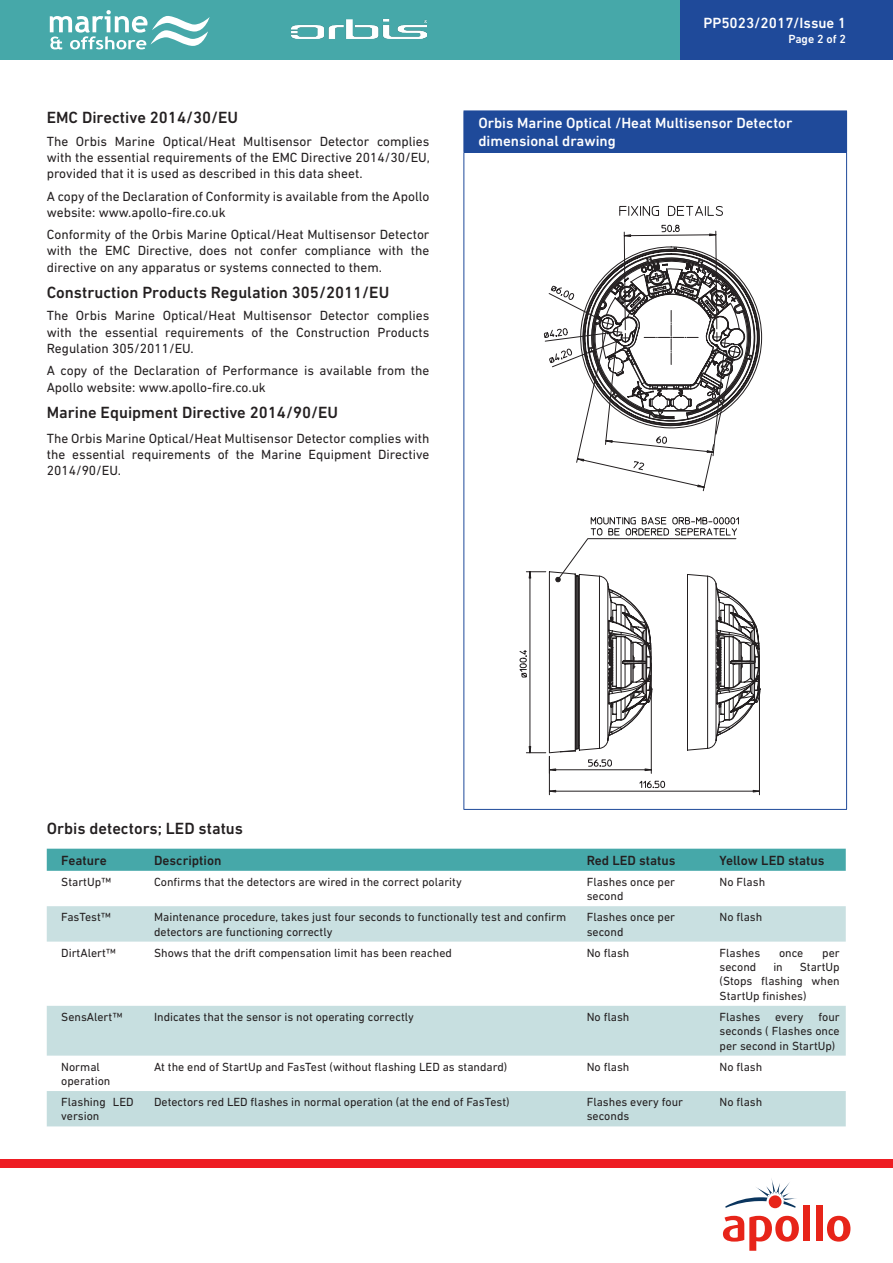
<style>
.page{position:relative;width:893px;height:1263px;background:#fff}
.page>*{position:absolute;margin:0;border:0;box-sizing:border-box;transform-origin:0 0}
.body_title{font:500 16.5px "DIN Next LT Pro";color:#231f20}
.titlebox_title{font:500 16.5px "DIN Next LT Pro";color:#231f20}
.titlebox_title-2{font:500 15px/18px "DIN Next LT Pro";color:#fff}
.ppnumber{font:500 15px "DIN Next LT Pro";color:#fff}
.body_text{font:13.5px/16.2px "DIN Next LT Pro";color:#231f20;text-align:justify}
.titlebox_title-3{font:500 13.5px "DIN Next LT Pro";color:#231f20}
.titlebox_title-4{font:12px/14.4px "DIN Next LT Pro";color:#231f20}
.ppnumber-2{font:500 12px "DIN Next LT Pro";color:#fff}
</style>
<div class="page">
<div style="left:0;top:0;width:893px;height:60px;background:#46a8a9"></div>
<svg style="left:723px;top:1216px;width:76px;height:35px"></svg>
<div style="left:803px;top:1205px;width:7px;height:36px;background:#e72419"></div>
<div style="left:816px;top:1205px;width:7px;height:36px;background:#e72419"></div>
<svg style="left:827px;top:1216px;width:23px;height:25px"></svg>
<svg style="left:725px;top:1178px;width:72px;height:30px"></svg>
<div style="left:0;top:1159px;width:893px;height:8px;background:#ee1d23"></div>
<img style="left:291px;top:19px;width:135px;height:19px">
<svg style="left:50px;top:10px;width:160px;height:39px"></svg>
<div style="left:681px;top:0;width:212px;height:60px;background:#1f4a9a"></div>
<div style="left:464px;top:111px;width:383px;height:41px;background:#1f4a9a"></div>
<hr style="left:463px;top:111px;width:1px;height:41px;background:#1f4a9a">
<hr style="left:463px;top:152px;width:384px;height:1px;background:#1f4a9a">
<hr style="left:463px;top:153px;width:1px;height:656px;background:#1f4a9a">
<hr style="left:846px;top:153px;width:1px;height:656px;background:#1f4a9a">
<hr style="left:463px;top:809px;width:384px;height:1px;background:#1f4a9a">
<svg style="left:668px;top:206px;width:55px;height:10px"></svg>
<svg style="left:620px;top:205px;width:39px;height:11px"></svg>
<svg style="left:549px;top:491px;width:211px;height:304px"></svg>
<svg style="left:549px;top:790px;width:7px;height:2px"></svg>
<svg style="left:753px;top:790px;width:7px;height:2px"></svg>
<svg style="left:640px;top:781px;width:25px;height:7px"></svg>
<svg style="left:520px;top:571px;width:240px;height:202px"></svg>
<svg style="left:544px;top:225px;width:219px;height:266px"></svg>
<div style="left:47px;top:849px;width:799px;height:22px;background:#46a8a9"></div>
<div style="left:47px;top:906px;width:799px;height:35px;background:#c9e0e1"></div>
<div style="left:47px;top:1006px;width:799px;height:49px;background:#c7dfe0"></div>
<div style="left:47px;top:1091px;width:799px;height:35px;background:#c4ddde"></div>
<div style="left:680px;top:0;width:166px;height:60px;background:#1f4a9a"></div>
<p class="body_title" style="left:47px;top:108px;width:193px">EMC Directive 2014/30/EU</p>
<p class="body_text" style="left:47px;top:133px;width:384px">The Orbis Marine Optical/Heat Multisensor Detector complies with the essential requirements of the EMC Directive 2014/30/EU, provided that it is used as described in this data sheet.</p>
<p class="body_text" style="left:47px;top:188px;width:384px">A copy of the Declaration of Conformity is available from the Apollo website: www.apollo-fire.co.uk</p>
<p class="body_text" style="left:47px;top:226px;width:384px">Conformity of the Orbis Marine Optical/Heat Multisensor Detector with the EMC Directive, does not confer compliance with the directive on any apparatus or systems connected to them.</p>
<p class="body_title" style="left:47px;top:283px;width:344px">Construction Products Regulation 305/2011/EU</p>
<p class="body_text" style="left:47px;top:308px;width:384px">The Orbis Marine Optical/Heat Multisensor Detector complies with the essential requirements of the Construction Products Regulation 305/2011/EU.</p>
<p class="body_text" style="left:47px;top:363px;width:384px">A copy of the Declaration of Performance is available from the<br>Apollo website: www.apollo-fire.co.uk</p>
<p class="body_title" style="left:47px;top:403px;width:293px">Marine Equipment Directive 2014/90/EU</p>
<p class="body_text" style="left:47px;top:430px;width:384px">The Orbis Marine Optical/Heat Multisensor Detector complies with the essential requirements of the Marine Equipment Directive 2014/90/EU.</p>
<p class="ppnumber" style="left:703px;top:14px;width:144px">PP5023/2017/Issue 1</p>
<p class="ppnumber-2" style="left:788px;top:32px;width:59px">Page 2 of 2</p>
<p class="titlebox_title-2" style="left:478px;top:114px;width:315px">Orbis Marine Optical /Heat Multisensor Detector dimensional drawing</p>
<p class="titlebox_title" style="left:47px;top:819px;width:198px">Orbis detectors; LED status</p>
<p class="titlebox_title-3" style="left:61px;top:852px;width:47px">Feature</p>
<p class="titlebox_title-3" style="left:154px;top:852px;width:69px">Description</p>
<p class="titlebox_title-3" style="left:587px;top:852px;width:90px">Red LED status</p>
<p class="titlebox_title-3" style="left:720px;top:852px;width:106px">Yellow LED status</p>
<p class="titlebox_title-4" style="left:61px;top:874px;width:51px">StartUp™</p>
<p class="titlebox_title-4" style="left:154px;top:874px;width:309px">Confirms that the detectors are wired in the correct polarity</p>
<p class="titlebox_title-4" style="left:587px;top:874px;width:90px">Flashes once per second</p>
<p class="titlebox_title-4" style="left:720px;top:874px;width:47px">No Flash</p>
<p class="titlebox_title-4" style="left:61px;top:910px;width:51px">FasTest™</p>
<p class="titlebox_title-4" style="left:154px;top:910px;width:414px">Maintenance procedure, takes just four seconds to functionally test and confirm detectors are functioning correctly</p>
<p class="titlebox_title-4" style="left:587px;top:910px;width:90px">Flashes once per second</p>
<p class="titlebox_title-4" style="left:720px;top:910px;width:44px">No flash</p>
<p class="titlebox_title-4" style="left:61px;top:945px;width:56px">DirtAlert™</p>
<p class="titlebox_title-4" style="left:154px;top:945px;width:299px">Shows that the drift compensation limit has been reached</p>
<p class="titlebox_title-4" style="left:587px;top:945px;width:44px">No flash</p>
<p class="titlebox_title-4" style="left:720px;top:945px;width:42px">Flashes</p>
<p class="titlebox_title-4" style="left:779px;top:945px;width:26px">once</p>
<p class="titlebox_title-4" style="left:822px;top:945px;width:19px">per</p>
<p class="titlebox_title-4" style="left:720px;top:959px;width:38px">second</p>
<p class="titlebox_title-4" style="left:773px;top:959px;width:11px">in</p>
<p class="titlebox_title-4" style="left:720px;top:959px;width:122px;text-align:justify;text-indent:80px">StartUp (Stops flashing when StartUp finishes)</p>
<p class="titlebox_title-4" style="left:61px;top:1009px;width:63px">SensAlert™</p>
<p class="titlebox_title-4" style="left:154px;top:1009px;width:261px">Indicates that the sensor is not operating correctly</p>
<p class="titlebox_title-4" style="left:587px;top:1009px;width:44px">No flash</p>
<p class="titlebox_title-4" style="left:720px;top:1009px;width:122px;text-align:justify">Flashes every four seconds ( Flashes once per second in StartUp)</p>
<p class="titlebox_title-4" style="left:61px;top:1059px;width:51px">Normal operation</p>
<p class="titlebox_title-4" style="left:154px;top:1059px;width:355px">At the end of StartUp and FasTest (without flashing LED as standard)</p>
<p class="titlebox_title-4" style="left:587px;top:1059px;width:44px">No flash</p>
<p class="titlebox_title-4" style="left:720px;top:1059px;width:44px">No flash</p>
<p class="titlebox_title-4" style="left:61px;top:1094px;width:74px">Flashing LED version</p>
<p class="titlebox_title-4" style="left:154px;top:1094px;width:357px">Detectors red LED flashes in normal operation (at the end of FasTest)</p>
<p class="titlebox_title-4" style="left:587px;top:1094px;width:98px">Flashes every four seconds</p>
<p class="titlebox_title-4" style="left:720px;top:1094px;width:44px">No flash</p>
</div>
